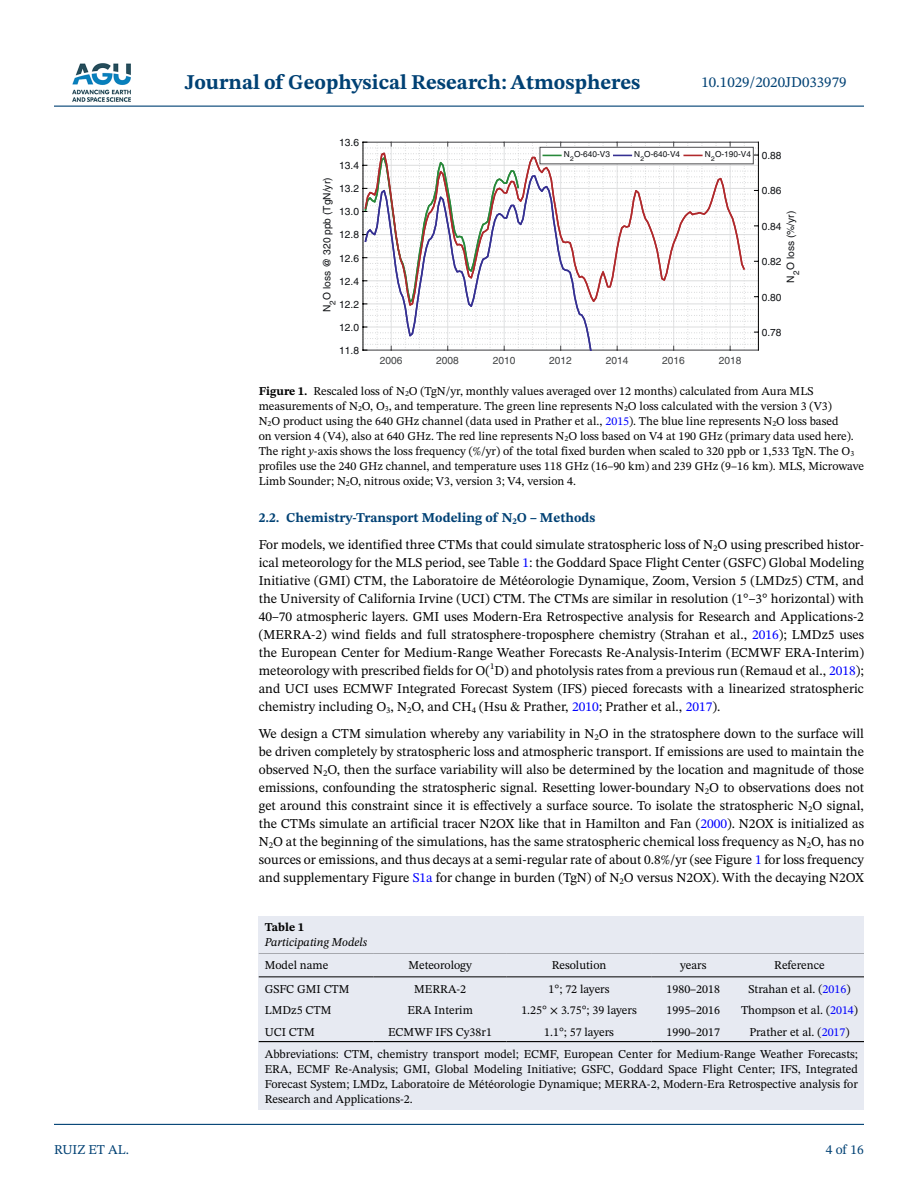
<style>
.page{position:relative;width:918px;height:1188px;background:#fff}
.page>*{position:absolute;margin:0;border:0;box-sizing:border-box;transform-origin:0 0}
.t1{font:700 21px "STIX Two Text";color:#004174}
.t2{font:15px "STIX Two Text";color:#004174}
.t3{font:13.5px/18px "STIX Two Text";color:#000;text-align:justify}
.t4{font:13.5px "STIX Two Text";color:#004174}
.t5{font:12px/15px "STIX Two Text";color:#000}
.t6{font:italic 12px "STIX Two Text";color:#000}
.t7{font:700 12px "STIX Two Text";color:#000}
.t8{font:10.2px "Helvetica";color:#101215}
.t9{font:10.2px "Helvetica";color:#414344}
.t10{font:8.25px "Helvetica";color:#101215}
.t11{font:8.1px "Helvetica";color:#101215}
.t12{font:6.6px "Helvetica";color:#101215}
.s1{font-weight:700}
.s2{color:#00f}
.s3{font-style:italic}
.s4{font-weight:700;color:#004174}
</style>
<div class="page">
<hr style="left:54px;top:106px;width:810px;height:1px;background:#004174">
<hr style="left:54px;top:1124px;width:810px;height:1px;background:#004174">
<img style="left:72px;top:63px;width:59px;height:39px">
<svg style="left:363px;top:142px;width:396px;height:209px"></svg>
<div style="left:540px;top:147px;width:213px;height:17px;border:1px solid #4d4d4f"></div>
<div style="left:259px;top:952px;width:605px;height:157px;background:#e7eaf2"></div>
<hr style="left:259px;top:952px;width:115px;height:1px;background:#000">
<hr style="left:259px;top:976px;width:115px;height:1px;background:#000">
<hr style="left:374px;top:952px;width:133px;height:1px;background:#000">
<hr style="left:374px;top:976px;width:133px;height:1px;background:#000">
<hr style="left:507px;top:952px;width:145px;height:1px;background:#000">
<hr style="left:507px;top:976px;width:145px;height:1px;background:#000">
<hr style="left:652px;top:952px;width:83px;height:1px;background:#000">
<hr style="left:652px;top:976px;width:83px;height:1px;background:#000">
<hr style="left:735px;top:952px;width:129px;height:1px;background:#000">
<hr style="left:735px;top:976px;width:129px;height:1px;background:#000">
<hr style="left:259px;top:1041px;width:115px;height:1px;background:#000">
<hr style="left:374px;top:1041px;width:133px;height:1px;background:#000">
<hr style="left:507px;top:1041px;width:145px;height:1px;background:#000">
<hr style="left:652px;top:1041px;width:83px;height:1px;background:#000">
<hr style="left:735px;top:1041px;width:129px;height:1px;background:#000">
<div style="left:259px;top:916px;width:605px;height:36px;background:#e7eaf2"></div>
<p class="t4" style="left:54px;top:1140px;width:77px">RUIZ ET AL.</p>
<h1 class="t1" style="left:185px;top:67px;width:457px">Journal of Geophysical Research: Atmospheres</h1>
<p class="t8" style="left:339px;top:137px;width:21px">13.6</p>
<p class="t2" style="left:701px;top:72px;width:147px">10.1029/2020JD033979</p>
<p class="t8" style="left:339px;top:160px;width:21px">13.4</p>
<p class="t8" style="left:321px;top:300px;width:124px;rotate:-90deg">O loss @ 320 ppb (TgN/yr)</p>
<p class="t8" style="left:339px;top:183px;width:21px">13.2</p>
<p class="t8" style="left:339px;top:206px;width:21px">13.0</p>
<p class="t8" style="left:339px;top:229px;width:21px">12.8</p>
<p class="t8" style="left:339px;top:252px;width:21px">12.6</p>
<p class="t8" style="left:339px;top:275px;width:21px">12.4</p>
<p class="t8" style="left:339px;top:298px;width:21px">12.2</p>
<p class="t11" style="left:328px;top:305px;width:6px;rotate:-90deg">2</p>
<p class="t8" style="left:321px;top:312px;width:9px;rotate:-90deg">N</p>
<p class="t8" style="left:339px;top:321px;width:21px">12.0</p>
<p class="t8" style="left:339px;top:344px;width:21px">11.8</p>
<p class="t10" style="left:574px;top:149px;width:37px">O-640-V3</p>
<p class="t10" style="left:634px;top:149px;width:7px">N</p>
<p class="t10" style="left:644px;top:149px;width:37px">O-640-V4</p>
<p class="t10" style="left:705px;top:149px;width:7px">N</p>
<p class="t10" style="left:715px;top:149px;width:37px">O-190-V4</p>
<p class="t10" style="left:564px;top:149px;width:7px">N</p>
<p class="t12" style="left:570px;top:155px;width:5px">2</p>
<p class="t12" style="left:640px;top:155px;width:5px">2</p>
<p class="t12" style="left:711px;top:155px;width:5px">2</p>
<p class="t8" style="left:762px;top:149px;width:21px">0.88</p>
<p class="t8" style="left:762px;top:185px;width:21px">0.86</p>
<p class="t8" style="left:785px;top:270px;width:60px;rotate:-90deg">O loss (%/yr)</p>
<p class="t8" style="left:762px;top:220px;width:21px">0.84</p>
<p class="t8" style="left:762px;top:256px;width:21px">0.82</p>
<p class="t11" style="left:792px;top:275px;width:6px;rotate:-90deg">2</p>
<p class="t8" style="left:785px;top:283px;width:9px;rotate:-90deg">N</p>
<p class="t8" style="left:762px;top:291px;width:21px">0.80</p>
<p class="t8" style="left:762px;top:326px;width:21px">0.78</p>
<p class="t9" style="left:380px;top:354px;width:24px">2006</p>
<p class="t9" style="left:436px;top:354px;width:24px">2008</p>
<p class="t9" style="left:493px;top:354px;width:24px">2010</p>
<p class="t9" style="left:549px;top:354px;width:24px">2012</p>
<p class="t9" style="left:606px;top:354px;width:24px">2014</p>
<p class="t9" style="left:662px;top:354px;width:24px">2016</p>
<p class="t9" style="left:719px;top:354px;width:24px">2018</p>
<p class="t5" style="left:259px;top:383px;width:607px"><span class="s1">Figure 1.</span> Rescaled loss of N<sub>2</sub>O (TgN/yr, monthly values averaged over 12 months) calculated from Aura MLS measurements of N<sub>2</sub>O, O<sub>3</sub>, and temperature. The green line represents N<sub>2</sub>O loss calculated with the version 3 (V3)<br>N<sub>2</sub>O product using the 640 GHz channel (data used in Prather et al., <span class="s2">2015</span>). The blue line represents N<sub>2</sub>O loss based<br>on version 4 (V4), also at 640 GHz. The red line represents N<sub>2</sub>O loss based on V4 at 190 GHz (primary data used here).<br>The right <span class="s3">y</span>-axis shows the loss frequency (%/yr) of the total fixed burden when scaled to 320 ppb or 1,533 TgN. The O<sub>3 </sub>profiles use the 240 GHz channel, and temperature uses 118 GHz (16–90 km) and 239 GHz (9–16 km). MLS, Microwave Limb Sounder; N<sub>2</sub>O, nitrous oxide; V3, version 3; V4, version 4.</p>
<p class="t3" style="left:259px;top:504px;width:607px;line-height:27px"><span class="s4">2.2. Chemistry-Transport Modeling of N</span><sub>2</sub><span class="s4">O – Methods<br></span>For models, we identified three CTMs that could simulate stratospheric loss of N<sub>2</sub>O using prescribed histor-</p>
<p class="t3" style="left:259px;top:553px;width:607px">ical meteorology for the MLS period, see Table <span class="s2">1</span>: the Goddard Space Flight Center (GSFC) Global Modeling Initiative (GMI) CTM, the Laboratoire de Météorologie Dynamique, Zoom, Version 5 (LMDz5) CTM, and the University of California Irvine (UCI) CTM. The CTMs are similar in resolution (1°–3° horizontal) with 40–70 atmospheric layers. GMI uses Modern-Era Retrospective analysis for Research and Applications-2 (MERRA-2) wind fields and full stratosphere-troposphere chemistry (Strahan et al., <span class="s2">2016</span>); LMDz5 uses the European Center for Medium-Range Weather Forecasts Re-Analysis-Interim (ECMWF ERA-Interim) meteorology with prescribed fields for O(<sup>1</sup>D) and photolysis rates from a previous run (Remaud et al., <span class="s2">2018</span>); and UCI uses ECMWF Integrated Forecast System (IFS) pieced forecasts with a linearized stratospheric chemistry including O<sub>3</sub>, N<sub>2</sub>O, and CH<sub>4</sub> (Hsu &amp; Prather, <span class="s2">2010</span>; Prather et al., <span class="s2">2017</span>).</p>
<p class="t3" style="left:259px;top:724px;width:607px">We design a CTM simulation whereby any variability in N<sub>2</sub>O in the stratosphere down to the surface will be driven completely by stratospheric loss and atmospheric transport. If emissions are used to maintain the observed N<sub>2</sub>O, then the surface variability will also be determined by the location and magnitude of those emissions, confounding the stratospheric signal. Resetting lower-boundary N<sub>2</sub>O to observations does not get around this constraint since it is effectively a surface source. To isolate the stratospheric N<sub>2</sub>O signal, the CTMs simulate an artificial tracer N2OX like that in Hamilton and Fan (<span class="s2">2000</span>). N2OX is initialized as N<sub>2</sub>O at the beginning of the simulations, has the same stratospheric chemical loss frequency as N<sub>2</sub>O, has no sources or emissions, and thus decays at a semi-regular rate of about 0.8%/yr (see Figure <span class="s2">1</span> for loss frequency and supplementary Figure <span class="s2">S1a</span> for change in burden (TgN) of N<sub>2</sub>O versus N2OX). With the decaying N2OX</p>
<p class="t7" style="left:265px;top:919px;width:41px">Table 1</p>
<p class="t6" style="left:265px;top:934px;width:104px">Participating Models</p>
<p class="t5" style="left:265px;top:958px;width:65px">Model name</p>
<p class="t5" style="left:408px;top:958px;width:65px">Meteorology</p>
<p class="t5" style="left:552px;top:958px;width:56px">Resolution</p>
<p class="t5" style="left:680px;top:958px;width:28px">years</p>
<p class="t5" style="left:774px;top:958px;width:52px">Reference</p>
<p class="t5" style="left:265px;top:982px;width:86px">GSFC GMI CTM</p>
<p class="t5" style="left:414px;top:982px;width:54px">MERRA-2</p>
<p class="t5" style="left:549px;top:982px;width:62px">1°; 72 layers</p>
<p class="t5" style="left:667px;top:982px;width:55px">1980–2018</p>
<p class="t5" style="left:749px;top:982px;width:103px">Strahan et al. (<span class="s2">2016</span>)</p>
<p class="t5" style="left:265px;top:1003px;width:68px">LMDz5 CTM</p>
<p class="t5" style="left:407px;top:1003px;width:67px">ERA Interim</p>
<p class="t5" style="left:521px;top:1003px;width:117px">1.25° × 3.75°; 39 layers</p>
<p class="t5" style="left:667px;top:1003px;width:55px">1995–2016</p>
<p class="t5" style="left:741px;top:1003px;width:119px">Thompson et al. (<span class="s2">2014</span>)</p>
<p class="t5" style="left:265px;top:1024px;width:52px">UCI CTM</p>
<p class="t5" style="left:388px;top:1024px;width:105px">ECMWF IFS Cy38r1</p>
<p class="t5" style="left:544px;top:1024px;width:71px">1.1°; 57 layers</p>
<p class="t5" style="left:667px;top:1024px;width:55px">1990–2017</p>
<p class="t5" style="left:265px;top:1020px;width:595px;line-height:22.6px;text-indent:485px">Prather et al. (<span class="s2">2017</span>)<br>Abbreviations: CTM, chemistry transport model; ECMF, European Center for Medium-Range Weather Forecasts;</p>
<p class="t5" style="left:265px;top:1062px;width:595px;text-align:justify">ERA, ECMF Re-Analysis; GMI, Global Modeling Initiative; GSFC, Goddard Space Flight Center; IFS, Integrated Forecast System; LMDz, Laboratoire de Météorologie Dynamique; MERRA-2, Modern-Era Retrospective analysis for Research and Applications-2.</p>
<p class="t4" style="left:826px;top:1140px;width:40px">4 of 16</p>
</div>
